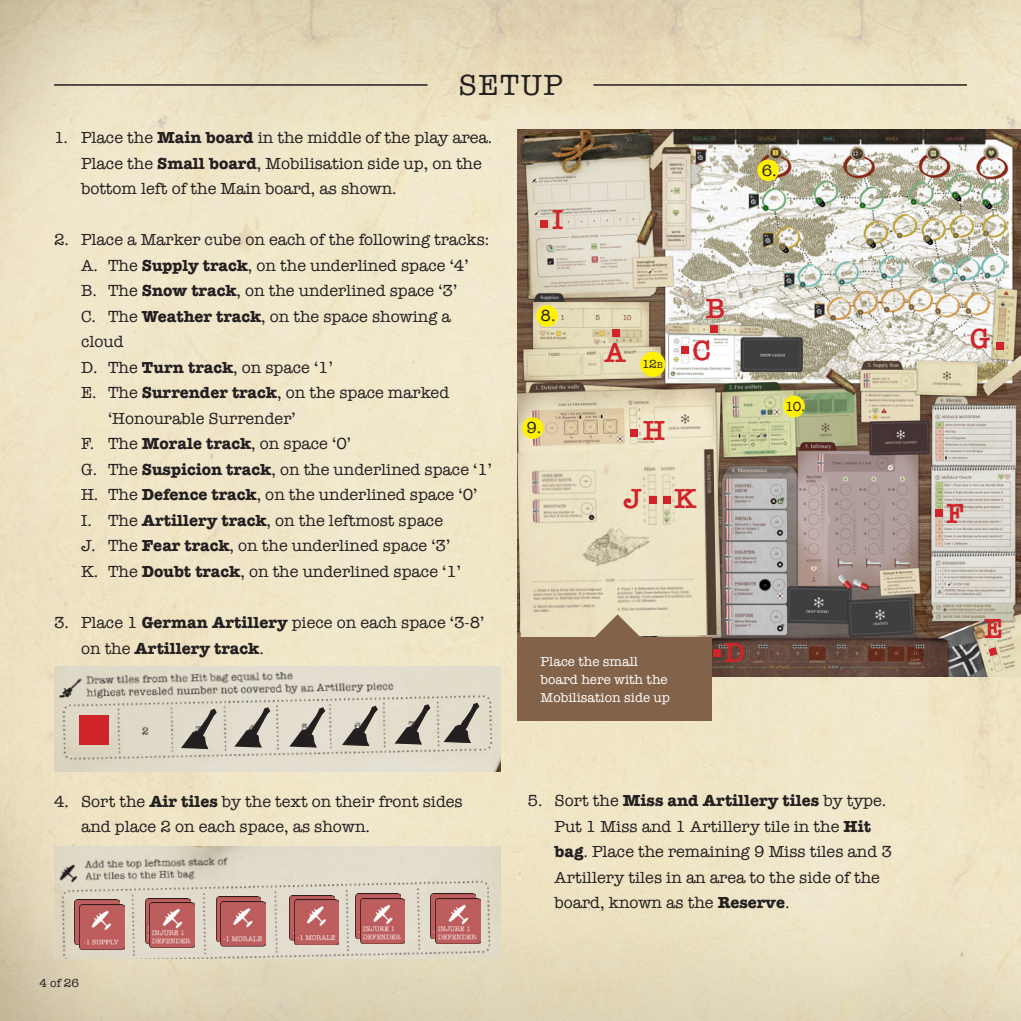
<style>
.page{position:relative;width:1021px;height:1021px;background:#fff}
.page>*{position:absolute;margin:0;border:0;box-sizing:border-box;transform-origin:0 0}
.t1{font:30px "American Typewriter";letter-spacing:.05em;color:#231f20}
.t2{font:600 28.5px "American Typewriter";color:#d1232a}
.t3{font:16.5px/25.5px "American Typewriter";color:#231f20}
.t4{font:13.5px/18px "American Typewriter";color:#fff}
.t5{font:13.5px "American Typewriter";color:#231f20}
.t6{font:12px "American Typewriter";color:#231f20}
.s1{font-weight:700}
.s2{font-size:9px}
</style>
<div class="page">
<img style="left:0;top:0;width:1020px;height:1020px">
<hr style="left:54px;top:84px;width:373px;height:2px;background:#231f20">
<hr style="left:593px;top:84px;width:373px;height:2px;background:#231f20">
<img style="left:517px;top:130px;width:503px;height:547px">
<div style="left:612px;top:329px;width:7px;height:7px;background:#d1232a"></div>
<div style="left:710px;top:325px;width:7px;height:8px;background:#d1232a"></div>
<div style="left:630px;top:429px;width:7px;height:7px;background:#d1232a"></div>
<div style="left:681px;top:346px;width:7px;height:8px;background:#d1232a"></div>
<div style="left:996px;top:343px;width:7px;height:7px;background:#d1232a"></div>
<div style="left:934px;top:509px;width:8px;height:8px;background:#d1232a"></div>
<svg style="left:988px;top:647px;width:9px;height:9px"></svg>
<div style="left:713px;top:649px;width:8px;height:8px;background:#d1232a"></div>
<div style="left:540px;top:220px;width:7px;height:8px;background:#d1232a"></div>
<img style="left:517px;top:449px;width:199px;height:189px">
<div style="left:649px;top:496px;width:8px;height:7px;background:#d1232a"></div>
<div style="left:663px;top:496px;width:7px;height:7px;background:#d1232a"></div>
<div style="left:517px;top:638px;width:195px;height:83px;background:#826248"></div>
<img style="left:54px;top:666px;width:447px;height:105px">
<div style="left:80px;top:715px;width:29px;height:29px;background:#d1232a"></div>
<img style="left:54px;top:846px;width:447px;height:112px">
<img style="left:75px;top:899px;width:45px;height:45px">
<img style="left:79px;top:904px;width:45px;height:45px">
<img style="left:145px;top:898px;width:45px;height:45px">
<img style="left:150px;top:902px;width:45px;height:45px">
<img style="left:216px;top:896px;width:45px;height:45px">
<img style="left:220px;top:901px;width:45px;height:45px">
<img style="left:289px;top:895px;width:45px;height:45px">
<img style="left:294px;top:899px;width:45px;height:45px">
<img style="left:355px;top:893px;width:45px;height:45px">
<img style="left:360px;top:898px;width:45px;height:45px">
<img style="left:430px;top:893px;width:45px;height:45px">
<img style="left:435px;top:898px;width:45px;height:45px">
<svg style="left:442px;top:702px;width:38px;height:41px;background:#a9a498"></svg>
<svg style="left:393px;top:703px;width:38px;height:42px;background:#aaa599"></svg>
<svg style="left:341px;top:705px;width:37px;height:41px;background:#a7a298"></svg>
<svg style="left:288px;top:706px;width:38px;height:42px;background:#aba59c"></svg>
<svg style="left:233px;top:706px;width:38px;height:42px;background:#aba59c"></svg>
<svg style="left:180px;top:708px;width:37px;height:41px;background:#a6a197"></svg>
<svg style="left:591px;top:614px;width:52px;height:24px"></svg>
<div style="left:536px;top:305px;width:21px;height:22px;background:#fff101;border-radius:50%"></div>
<div style="left:757px;top:159px;width:22px;height:22px;background:#fff101;border-radius:50%"></div>
<div style="left:522px;top:417px;width:21px;height:22px;background:#fff101;border-radius:50%"></div>
<div style="left:783px;top:395px;width:21px;height:22px;background:#fff101;border-radius:50%"></div>
<div style="left:640px;top:352px;width:25px;height:25px;background:#fff101;border-radius:50%"></div>
<p class="t1" style="left:458px;top:62px;width:106px">SETUP</p>
<p class="t3" style="left:81px;top:124px;width:413px;text-indent:-27px">1. Place the <span class="s1">Main board</span> in the middle of the play area.<br>Place the <span class="s1">Small board</span>, Mobilisation side up, on the bottom left of the Main board, as shown.</p>
<p class="t3" style="left:54px;top:226px;width:437px">2. Place a Marker cube on each of the following tracks:</p>
<p class="t3" style="left:81px;top:252px;width:389px">A. The <span class="s1">Supply track</span>, on the underlined space ‘4’</p>
<p class="t3" style="left:81px;top:277px;width:378px">B. The <span class="s1">Snow track</span>, on the underlined space ‘3’</p>
<p class="t3" style="left:81px;top:303px;width:371px">C. The <span class="s1">Weather track</span>, on the space showing a cloud</p>
<p class="t3" style="left:81px;top:354px;width:253px">D. The <span class="s1">Turn track</span>, on space ‘1’</p>
<p class="t3" style="left:108px;top:379px;width:343px;text-indent:-27px">E. The <span class="s1">Surrender track</span>, on the space marked ‘Honourable Surrender’</p>
<p class="t3" style="left:81px;top:430px;width:271px">F. The <span class="s1">Morale track</span>, on space ‘0’</p>
<p class="t3" style="left:81px;top:456px;width:412px">G. The <span class="s1">Suspicion track</span>, on the underlined space ‘1’</p>
<p class="t3" style="left:81px;top:481px;width:398px">H. The <span class="s1">Defence track</span>, on the underlined space ‘0’</p>
<p class="t3" style="left:81px;top:507px;width:363px">I. The <span class="s1">Artillery track</span>, on the leftmost space</p>
<p class="t3" style="left:81px;top:532px;width:371px">J. The <span class="s1">Fear track</span>, on the underlined space ‘3’</p>
<p class="t3" style="left:81px;top:558px;width:381px">K. The <span class="s1">Doubt track</span>, on the underlined space ‘1’</p>
<p class="t3" style="left:81px;top:609px;width:405px;text-indent:-27px">3. Place 1 <span class="s1">German Artillery</span> piece on each space ‘3-8’ on the <span class="s1">Artillery track</span>.</p>
<p class="t2" style="left:552px;top:198px;width:12px">I</p>
<p class="t2" style="left:706px;top:287px;width:21px">B</p>
<p class="t2" style="left:692px;top:329px;width:20px">C</p>
<p class="t3" style="left:540px;top:302px;width:17px">8.</p>
<p class="t2" style="left:605px;top:331px;width:23px">A</p>
<p class="t6" style="left:642px;top:354px;width:23px">12<span class="s2">B</span></p>
<p class="t2" style="left:643px;top:409px;width:24px">H</p>
<p class="t3" style="left:526px;top:414px;width:17px">9.</p>
<p class="t2" style="left:623px;top:477px;width:19px">J</p>
<p class="t2" style="left:674px;top:477px;width:24px">K</p>
<p class="t2" style="left:724px;top:630px;width:22px">D</p>
<p class="t4" style="left:540px;top:652px;width:131px">Place the small board here with the<br>Mobilisation side up</p>
<p class="t3" style="left:761px;top:157px;width:17px">6.</p>
<p class="t5" style="left:785px;top:395px;width:21px">10.</p>
<p class="t3" style="left:81px;top:787px;width:383px;text-indent:-27px">4. Sort the <span class="s1">Air tiles</span> by the text on their front sides and place 2 on each space, as shown.</p>
<p class="t3" style="left:554px;top:787px;width:339px;text-indent:-27px">5. Sort the <span class="s1">Miss and Artillery tiles</span> by type.<br>Put 1 Miss and 1 Artillery tile in the <span class="s1">Hit bag</span>. Place the remaining 9 Miss tiles and 3<br>Artillery tiles in an area to the side of the board, known as the <span class="s1">Reserve</span>.</p>
<p class="t6" style="left:40px;top:974px;width:41px">4 of 26</p>
<p class="t2" style="left:970px;top:316px;width:22px">G</p>
<p class="t2" style="left:946px;top:492px;width:19px">F</p>
<p class="t2" style="left:984px;top:607px;width:21px">E</p>
</div>
